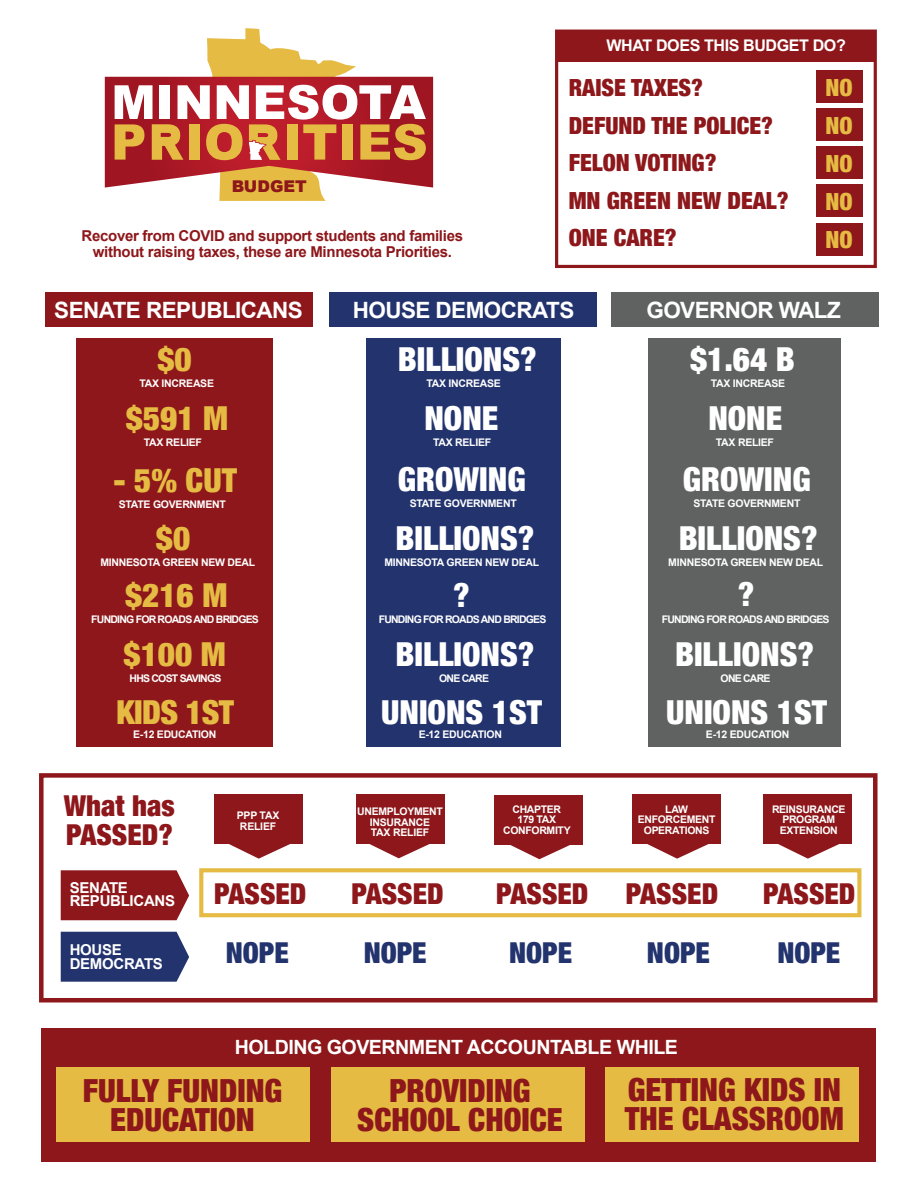
<style>
.page{position:relative;width:918px;height:1188px;background:#fff}
.page>*{position:absolute;margin:0;border:0;box-sizing:border-box;transform-origin:0 0}
.t1{font:900 condensed 33px "Helvetica Neue";color:#fff}
.t2{font:900 condensed 33px "Helvetica Neue";color:#e5bb43}
.t3{font:900 condensed 31.8px/28.8px "Helvetica Neue";color:#8d171a;text-align:center}
.t4{font:900 condensed 28.8px/28.5px "Helvetica Neue";color:#8d171a}
.t5{font:900 condensed 28.8px "Helvetica Neue";color:#22336e}
.t6{font:900 condensed 23.55px/37.5px "Helvetica Neue";color:#8d171a}
.t7{font:900 condensed 23.55px/38.1px "Helvetica Neue";color:#e5bb43;text-align:justify}
.t8{font:700 22.5px "Arial";letter-spacing:-.025em;color:#fff}
.t9{font:700 19.65px "Arial";letter-spacing:-.025em;color:#fff}
.t10{font:900 16.2px "Arial";color:#8d171a}
.t11{font:700 16.05px "Arial";letter-spacing:-.025em;color:#fff}
.t12{font:700 15px/16.5px "Arial";letter-spacing:-.02em;color:#8d171a;text-align:center}
.t13{font:700 15px/13.5px "Arial";letter-spacing:-.02em;color:#fff}
.t14{font:700 10.5px/10.5px "Arial";letter-spacing:-.03em;color:#fff;text-align:center}
.t15{font:700 10.5px "Arial";letter-spacing:-.075em;color:#fff}
</style>
<div class="page">
<div style="left:39px;top:773px;width:839px;height:229px;border:4px solid #8d171a"></div>
<div style="left:611px;top:292px;width:268px;height:41px;background:#606161"></div>
<div style="left:329px;top:292px;width:268px;height:41px;background:#22336e"></div>
<div style="left:45px;top:292px;width:268px;height:41px;background:#8d171a"></div>
<div style="left:76px;top:333px;width:196px;height:413px;background:#8d171a"></div>
<div style="left:366px;top:332px;width:195px;height:414px;background:#22336e"></div>
<div style="left:648px;top:332px;width:193px;height:414px;background:#606161"></div>
<div style="left:34px;top:327px;width:851px;height:10px;background:#fff"></div>
<svg style="left:105px;top:28px;width:328px;height:173px"></svg>
<div style="left:495px;top:795px;width:88px;height:49px;background:#8d171a"></div>
<div style="left:763px;top:795px;width:88px;height:49px;background:#8d171a"></div>
<div style="left:356px;top:795px;width:88px;height:49px;background:#8d171a"></div>
<svg style="left:61px;top:932px;width:128px;height:50px;background:#2d3d75"></svg>
<div style="left:214px;top:795px;width:88px;height:49px;background:#8d171a"></div>
<div style="left:61px;top:870px;width:128px;height:50px;background:#8d171a"></div>
<svg style="left:229px;top:844px;width:61px;height:15px"></svg>
<svg style="left:369px;top:844px;width:61px;height:14px"></svg>
<svg style="left:506px;top:844px;width:68px;height:15px"></svg>
<svg style="left:778px;top:844px;width:61px;height:15px"></svg>
<div style="left:633px;top:795px;width:88px;height:49px;background:#8d171a"></div>
<svg style="left:647px;top:844px;width:62px;height:15px"></svg>
<div style="left:199px;top:868px;width:662px;height:49px;border:4px solid #e5bb43"></div>
<div style="left:555px;top:30px;width:322px;height:238px;border:3px solid #8d171a"></div>
<div style="left:557px;top:31px;width:318px;height:30px;background:#8d171a"></div>
<div style="left:816px;top:71px;width:47px;height:32px;background:#8d171a"></div>
<div style="left:816px;top:109px;width:47px;height:32px;background:#8d171a"></div>
<div style="left:816px;top:147px;width:47px;height:32px;background:#8d171a"></div>
<div style="left:816px;top:185px;width:47px;height:32px;background:#8d171a"></div>
<div style="left:816px;top:223px;width:47px;height:33px;background:#8d171a"></div>
<div style="left:41px;top:1028px;width:835px;height:134px;background:#8d171a"></div>
<div style="left:57px;top:1067px;width:253px;height:74px;background:#e5bb43"></div>
<div style="left:332px;top:1067px;width:253px;height:74px;background:#e5bb43"></div>
<div style="left:605px;top:1067px;width:253px;height:74px;background:#e5bb43"></div>
<h3 class="t10" style="left:232px;top:174px;width:77px">BUDGET</h3>
<h3 class="t12" style="left:82px;top:228px;width:383px">Recover from COVID and support students and families without raising taxes, these are Minnesota Priorities.</h3>
<h3 class="t11" style="left:607px;top:35px;width:241px">WHAT DOES THIS BUDGET DO?</h3>
<h3 class="t6" style="left:569px;top:68px;width:221px">RAISE TAXES?<br>DEFUND THE POLICE?<br>FELON VOTING?<br>MN GREEN NEW DEAL?<br>ONE CARE?</h3>
<h3 class="t7" style="left:826px;top:67px;width:29px">NO NO NO NO NO</h3>
<h3 class="t8" style="left:54px;top:295px;width:250px">SENATE REPUBLICANS</h3>
<h3 class="t8" style="left:353px;top:295px;width:223px">HOUSE DEMOCRATS</h3>
<h3 class="t8" style="left:646px;top:295px;width:196px">GOVERNOR WALZ</h3>
<h1 class="t2" style="left:157px;top:332px;width:36px">$0</h1>
<p class="t14" style="left:140px;top:378px;width:76px">TAX INCREASE</p>
<h1 class="t2" style="left:126px;top:391px;width:104px">$591 M</h1>
<p class="t14" style="left:144px;top:437px;width:60px">TAX RELIEF</p>
<h1 class="t2" style="left:113px;top:453px;width:125px">- 5% CUT</h1>
<p class="t14" style="left:119px;top:500px;width:109px">STATE GOVERNMENT</p>
<h1 class="t2" style="left:156px;top:512px;width:36px">$0</h1>
<p class="t14" style="left:100px;top:558px;width:156px">MINNESOTA GREEN NEW DEAL</p>
<h1 class="t1" style="left:398px;top:332px;width:140px">BILLIONS?</h1>
<p class="t14" style="left:426px;top:378px;width:76px">TAX INCREASE</p>
<h1 class="t1" style="left:424px;top:391px;width:75px">NONE</h1>
<p class="t14" style="left:433px;top:437px;width:60px">TAX RELIEF</p>
<h1 class="t1" style="left:398px;top:452px;width:129px">GROWING</h1>
<p class="t14" style="left:410px;top:498px;width:109px">STATE GOVERNMENT</p>
<h1 class="t1" style="left:396px;top:512px;width:140px">BILLIONS?</h1>
<p class="t14" style="left:384px;top:558px;width:156px">MINNESOTA GREEN NEW DEAL</p>
<h1 class="t1" style="left:690px;top:332px;width:106px">$1.64 B</h1>
<p class="t14" style="left:711px;top:378px;width:76px">TAX INCREASE</p>
<h1 class="t1" style="left:708px;top:391px;width:75px">NONE</h1>
<p class="t14" style="left:716px;top:437px;width:60px">TAX RELIEF</p>
<h1 class="t1" style="left:683px;top:452px;width:129px">GROWING</h1>
<p class="t14" style="left:693px;top:498px;width:109px">STATE GOVERNMENT</p>
<h1 class="t1" style="left:679px;top:512px;width:140px">BILLIONS?</h1>
<p class="t14" style="left:668px;top:558px;width:156px">MINNESOTA GREEN NEW DEAL</p>
<h1 class="t2" style="left:125px;top:568px;width:104px">$216 M</h1>
<h1 class="t1" style="left:453px;top:568px;width:18px">?</h1>
<h1 class="t1" style="left:738px;top:567px;width:18px">?</h1>
<p class="t15" style="left:91px;top:612px;width:169px">FUNDING FOR ROADS AND BRIDGES</p>
<p class="t15" style="left:379px;top:612px;width:169px">FUNDING FOR ROADS AND BRIDGES</p>
<p class="t15" style="left:662px;top:612px;width:169px">FUNDING FOR ROADS AND BRIDGES</p>
<h1 class="t2" style="left:124px;top:627px;width:104px">$100 M</h1>
<h1 class="t1" style="left:396px;top:627px;width:140px">BILLIONS?</h1>
<h1 class="t1" style="left:675px;top:627px;width:140px">BILLIONS?</h1>
<p class="t15" style="left:130px;top:672px;width:93px">HHS COST SAVINGS</p>
<p class="t14" style="left:439px;top:674px;width:51px">ONE CARE</p>
<p class="t14" style="left:721px;top:674px;width:51px">ONE CARE</p>
<h1 class="t2" style="left:116px;top:685px;width:119px">KIDS 1ST</h1>
<p class="t14" style="left:133px;top:730px;width:85px">E-12 EDUCATION</p>
<h1 class="t1" style="left:381px;top:685px;width:162px">UNIONS 1ST</h1>
<p class="t14" style="left:419px;top:730px;width:85px">E-12 EDUCATION</p>
<h1 class="t1" style="left:666px;top:685px;width:162px">UNIONS 1ST</h1>
<p class="t14" style="left:706px;top:730px;width:85px">E-12 EDUCATION</p>
<h3 class="t4" style="left:64px;top:790px;width:113px">What has<br>PASSED?</h3>
<h3 class="t13" style="left:70px;top:881px;width:107px">SENATE<br>REPUBLICANS</h3>
<h3 class="t13" style="left:70px;top:944px;width:95px">HOUSE<br>DEMOCRATS</h3>
<p class="t14" style="left:237px;top:811px;width:44px">PPP TAX<br>RELIEF</p>
<p class="t14" style="left:357px;top:807px;width:87px">UNEMPLOYMENT<br>INSURANCE<br>TAX RELIEF</p>
<p class="t14" style="left:503px;top:804px;width:69px">CHAPTER<br>179 TAX<br>CONFORMITY</p>
<p class="t14" style="left:638px;top:804px;width:79px">LAW<br>ENFORCEMENT<br>OPERATIONS</p>
<p class="t14" style="left:772px;top:804px;width:75px">REINSURANCE<br>PROGRAM<br>EXTENSION</p>
<h3 class="t4" style="left:214px;top:877px;width:94px">PASSED</h3>
<h3 class="t4" style="left:351px;top:877px;width:94px">PASSED</h3>
<h3 class="t4" style="left:496px;top:877px;width:94px">PASSED</h3>
<h3 class="t4" style="left:626px;top:877px;width:94px">PASSED</h3>
<h3 class="t4" style="left:763px;top:877px;width:94px">PASSED</h3>
<h3 class="t5" style="left:226px;top:929px;width:64px">NOPE</h3>
<h3 class="t5" style="left:364px;top:929px;width:64px">NOPE</h3>
<h3 class="t5" style="left:509px;top:929px;width:64px">NOPE</h3>
<h3 class="t5" style="left:647px;top:929px;width:64px">NOPE</h3>
<h3 class="t5" style="left:777px;top:929px;width:64px">NOPE</h3>
<h3 class="t9" style="left:235px;top:1034px;width:445px">HOLDING GOVERNMENT ACCOUNTABLE WHILE</h3>
<h2 class="t3" style="left:83px;top:1074px;width:201px">FULLY FUNDING<br>EDUCATION</h2>
<h2 class="t3" style="left:357px;top:1074px;width:207px">PROVIDING<br>SCHOOL CHOICE</h2>
<h2 class="t3" style="left:625px;top:1074px;width:220px;text-align:left">GETTING KIDS IN<br>THE CLASSROOM</h2>
</div>
